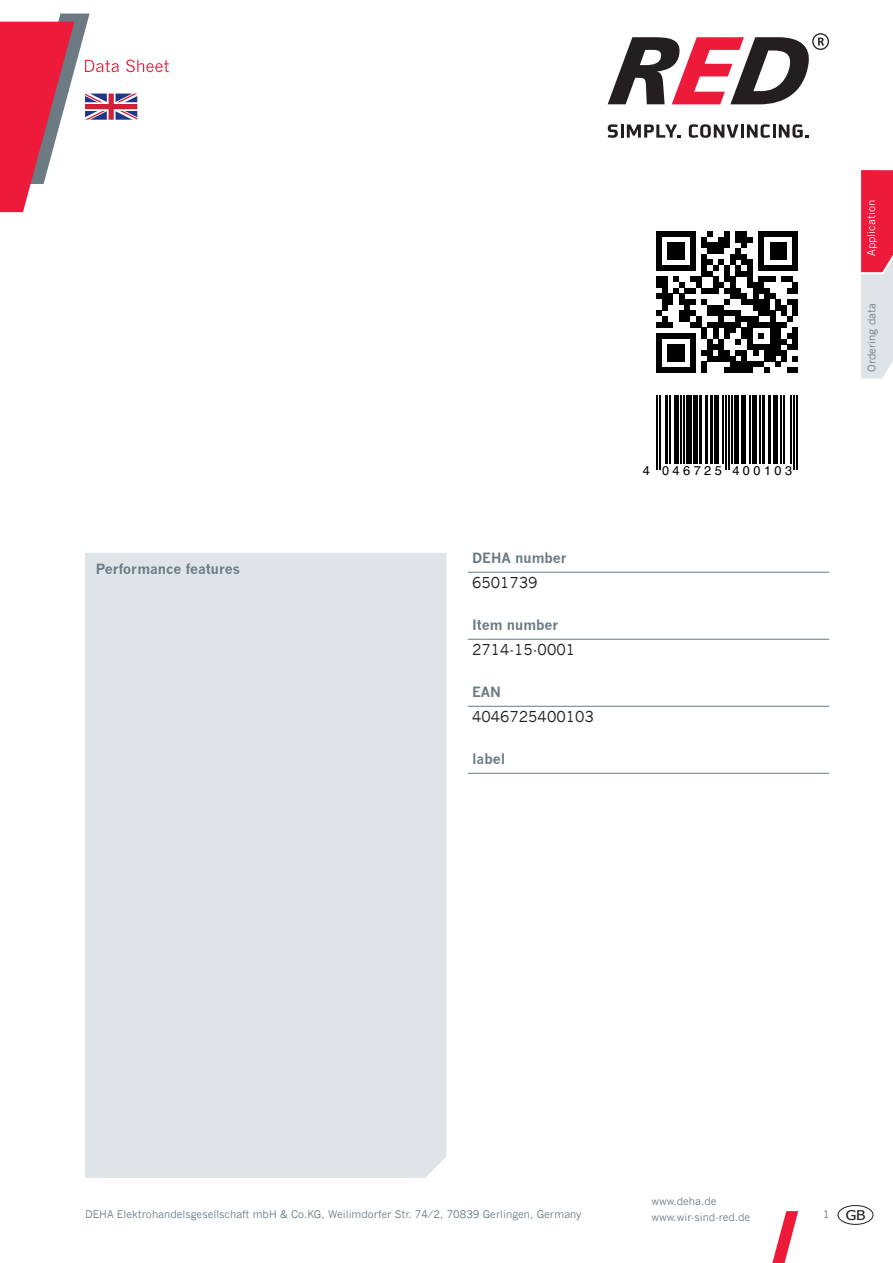
<style>
.page{position:relative;width:893px;height:1263px;background:#fff}
.page>*{position:absolute;margin:0;border:0;box-sizing:border-box;transform-origin:0 0}
.t1{font:15px "News Gothic";color:#231f20}
.t2{font:700 13.8px "News Gothic";color:#6b7a83}
.t3{font:13.5px "Tahoma";color:#231f20;scale:1.17 1}
.t4{font:12.75px "Helvetica";letter-spacing:.27em;color:#000}
.t5{font:10.5px/16.5px "News Gothic";color:#6b7a83}
.t6{font:10.5px "News Gothic";color:#fff}
.s1{font-family:"News Gothic";font-size:10.5px;color:#6b7a83}
</style>
<div class="page">
<svg style="left:608px;top:33px;width:221px;height:71px"></svg>
<svg style="left:608px;top:124px;width:10px;height:14px"></svg>
<hr style="left:620px;top:124px;width:3px;height:14px;background:#231f20">
<svg style="left:627px;top:124px;width:54px;height:14px"></svg>
<svg style="left:689px;top:124px;width:50px;height:14px"></svg>
<hr style="left:741px;top:124px;width:3px;height:14px;background:#231f20">
<svg style="left:747px;top:124px;width:23px;height:14px"></svg>
<hr style="left:772px;top:124px;width:3px;height:14px;background:#231f20">
<svg style="left:779px;top:124px;width:30px;height:14px"></svg>
<svg style="left:861px;top:170px;width:32px;height:208px;background:#e68496"></svg>
<svg style="left:772px;top:1211px;width:26px;height:52px"></svg>
<div style="left:838px;top:1205px;width:35px;height:19px;border:1px solid #231f20;border-radius:50%"></div>
<div style="left:85px;top:553px;width:361px;height:625px;background:#dfe4e8"></div>
<svg style="left:0;top:14px;width:169px;height:198px"></svg>
<svg style="left:656px;top:231px;width:142px;height:142px"></svg>
<hr style="left:656px;top:395px;width:2px;height:75px;background:#000">
<hr style="left:659px;top:395px;width:2px;height:75px;background:#000">
<hr style="left:665px;top:395px;width:3px;height:68px;background:#000">
<hr style="left:669px;top:395px;width:2px;height:68px;background:#000">
<hr style="left:674px;top:395px;width:4px;height:68px;background:#000">
<hr style="left:680px;top:395px;width:1px;height:68px;background:#000">
<hr style="left:683px;top:395px;width:1px;height:68px;background:#000">
<div style="left:686px;top:395px;width:6px;height:68px;background:#000"></div>
<div style="left:693px;top:395px;width:5px;height:68px;background:#000"></div>
<hr style="left:699px;top:395px;width:3px;height:68px;background:#000">
<hr style="left:705px;top:395px;width:3px;height:68px;background:#000">
<hr style="left:710px;top:395px;width:3px;height:68px;background:#000">
<div style="left:714px;top:395px;width:5px;height:68px;background:#000"></div>
<hr style="left:722px;top:395px;width:1px;height:68px;background:#000">
<hr style="left:725px;top:395px;width:1px;height:75px;background:#000">
<hr style="left:728px;top:395px;width:1px;height:75px;background:#000">
<hr style="left:731px;top:395px;width:1px;height:68px;background:#000">
<hr style="left:734px;top:395px;width:4px;height:68px;background:#000">
<div style="left:741px;top:395px;width:5px;height:68px;background:#000"></div>
<hr style="left:749px;top:395px;width:1px;height:68px;background:#000">
<hr style="left:752px;top:395px;width:4px;height:68px;background:#000">
<hr style="left:759px;top:395px;width:2px;height:68px;background:#000">
<hr style="left:762px;top:395px;width:3px;height:68px;background:#000">
<hr style="left:768px;top:395px;width:3px;height:68px;background:#000">
<hr style="left:773px;top:395px;width:4px;height:68px;background:#000">
<hr style="left:780px;top:395px;width:2px;height:68px;background:#000">
<hr style="left:783px;top:395px;width:2px;height:68px;background:#000">
<hr style="left:791px;top:395px;width:1px;height:68px;background:#000">
<hr style="left:794px;top:395px;width:1px;height:75px;background:#000">
<hr style="left:797px;top:395px;width:1px;height:75px;background:#000">
<hr style="left:468px;top:572px;width:361px;height:1px;background:#6b7a83">
<hr style="left:468px;top:639px;width:361px;height:1px;background:#6b7a83">
<hr style="left:468px;top:706px;width:361px;height:1px;background:#6b7a83">
<hr style="left:468px;top:773px;width:361px;height:1px;background:#6b7a83">
<p class="t6" style="left:865px;top:256px;width:57px;rotate:-90deg">Application</p>
<h2 class="t2" style="left:96px;top:560px;width:146px">Performance features</h2>
<h2 class="t2" style="left:472px;top:550px;width:96px">DEHA number</h2>
<h1 class="t1" style="left:472px;top:574px;width:67px">6501739</h1>
<h2 class="t2" style="left:472px;top:617px;width:88px">Item number</h2>
<h1 class="t1" style="left:472px;top:641px;width:105px">2714-15-0001</h1>
<h2 class="t2" style="left:472px;top:684px;width:31px">EAN</h2>
<h1 class="t1" style="left:472px;top:708px;width:123px">4046725400103</h1>
<h2 class="t2" style="left:472px;top:751px;width:35px">label</h2>
<p class="t4" style="left:643px;top:461px;width:151px">4 046725 400103</p>
<p class="t5" style="left:863px;top:372px;width:70px;rotate:-90deg">Ordering data</p>
<p class="t5" style="left:651px;top:1192px;width:100px">www.deha.de www.wir-sind-red.de</p>
<p class="t5" style="left:85px;top:1206px;width:498px">DEHA Elektrohandelsgesellschaft mbH &amp; Co.KG, Weilimdorfer Str. 74/2, 70839 Gerlingen, Germany</p>
<p class="t3" style="left:823px;top:1206px;width:38px"><span class="s1">1</span> GB</p>
</div>
